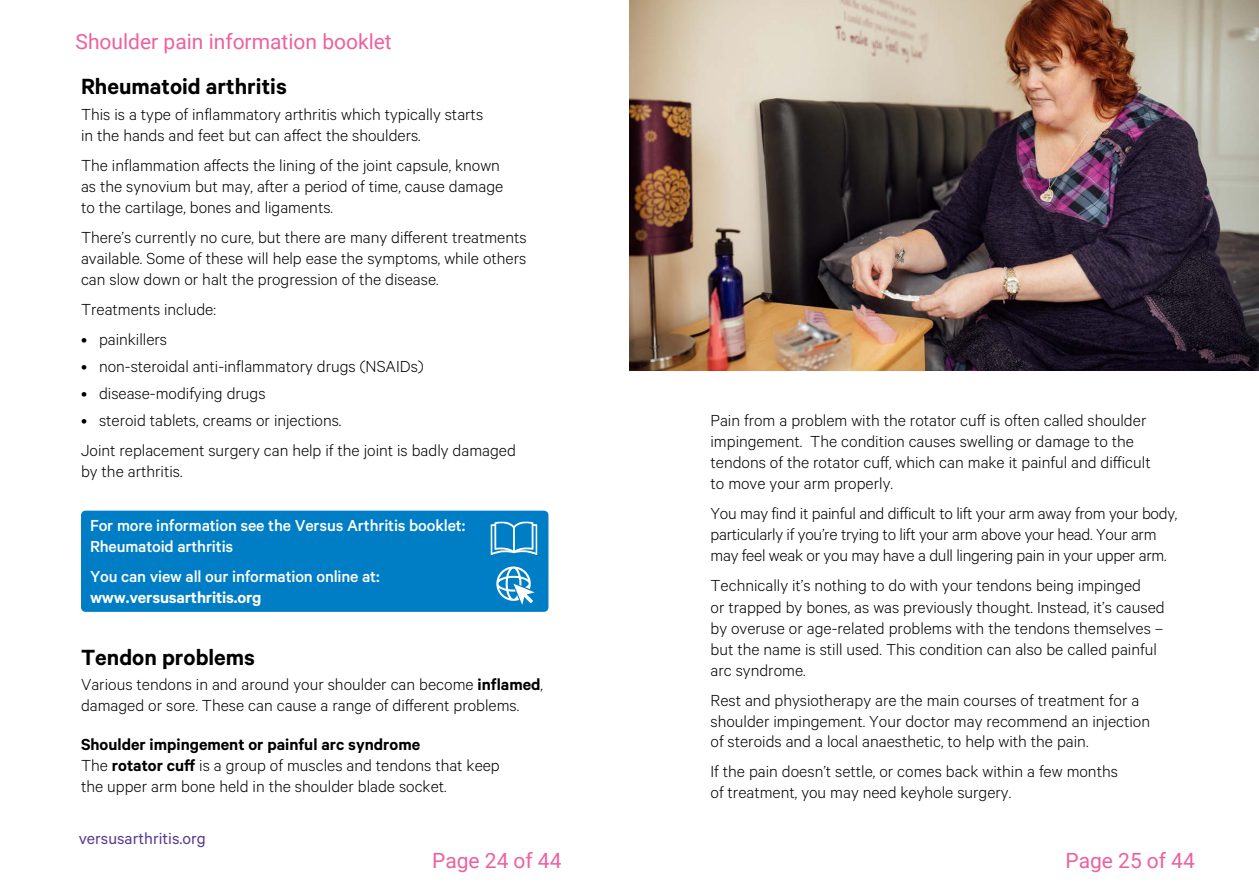
<style>
.page{position:relative;width:1259px;height:893px;background:#fff}
.page>*{position:absolute;margin:0;border:0;box-sizing:border-box;transform-origin:0 0}
.Heading_16_5_20pt__H{font:600 24.75px "Calibre";color:#000}
.t1{font:21px "Roboto";color:#ed619e}
.Body_text_12_14pt{font:300 18px/21px "Calibre";color:#000}
.Boxout_body_12_14pt{font:500 18px/21px "Calibre";letter-spacing:-.01em;color:#fff}
.Heading_12_14pt__H3{font:600 18px "Calibre";color:#000}
.t2{font:18px "Calibre";color:#573d90}
.s1{font-weight:600}
</style>
<div class="page">
<img style="left:629px;top:0;width:630px;height:370px">
<div style="left:81px;top:511px;width:467px;height:101px;background:#007ec5;border-radius:4px"></div>
<svg style="left:496px;top:566px;width:39px;height:39px"></svg>
<svg style="left:490px;top:521px;width:47px;height:34px"></svg>
<p class="t1" style="left:76px;top:27px;width:318px">Shoulder pain information booklet</p>
<p class="Heading_16_5_20pt__H" style="left:81px;top:72px;width:207px">Rheumatoid arthritis</p>
<p class="Body_text_12_14pt" style="left:81px;top:103px;width:404px">This is a type of inflammatory arthritis which typically starts in the hands and feet but can affect the shoulders.</p>
<p class="Body_text_12_14pt" style="left:81px;top:154px;width:424px">The inflammation affects the lining of the joint capsule, known as the synovium but may, after a period of time, cause damage to the cartilage, bones and ligaments.</p>
<p class="Body_text_12_14pt" style="left:81px;top:226px;width:447px;text-align:justify">There’s currently no cure, but there are many different treatments available. Some of these will help ease the symptoms, while others can slow down or halt the progression of the disease.</p>
<p class="Body_text_12_14pt" style="left:81px;top:298px;width:136px">Treatments include:</p>
<p class="Body_text_12_14pt" style="left:81px;top:328px;width:88px">• painkillers</p>
<p class="Body_text_12_14pt" style="left:81px;top:355px;width:344px">• non-steroidal anti-inflammatory drugs (NSAIDs)</p>
<p class="Body_text_12_14pt" style="left:81px;top:382px;width:186px">• disease-modifying drugs</p>
<p class="Body_text_12_14pt" style="left:81px;top:409px;width:262px">• steroid tablets, creams or injections.</p>
<p class="Body_text_12_14pt" style="left:81px;top:439px;width:436px">Joint replacement surgery can help if the joint is badly damaged by the arthritis.</p>
<p class="Boxout_body_12_14pt" style="left:90px;top:515px;width:377px">For more information see the Versus Arthritis booklet:<br>Rheumatoid arthritis</p>
<p class="Boxout_body_12_14pt" style="left:90px;top:565px;width:291px">You can view all our information online at: <span class="s1">www.versusarthritis.org</span></p>
<p class="Heading_16_5_20pt__H" style="left:81px;top:642px;width:176px">Tendon problems</p>
<p class="Body_text_12_14pt" style="left:81px;top:673px;width:463px">Various tendons in and around your shoulder can become <span class="s1">inflamed</span>, damaged or sore. These can cause a range of different problems.</p>
<p class="Heading_12_14pt__H3" style="left:81px;top:733px;width:341px">Shoulder impingement or painful arc syndrome</p>
<p class="Body_text_12_14pt" style="left:81px;top:754px;width:420px">The <span class="s1">rotator cuff</span> is a group of muscles and tendons that keep the upper arm bone held in the shoulder blade socket.</p>
<p class="t2" style="left:79px;top:827px;width:129px">versusarthritis.org</p>
<p class="Body_text_12_14pt" style="left:710px;top:410px;width:442px">Pain from a problem with the rotator cuff is often called shoulder impingement. The condition causes swelling or damage to the tendons of the rotator cuff, which can make it painful and difficult to move your arm properly.</p>
<p class="Body_text_12_14pt" style="left:710px;top:503px;width:468px">You may find it painful and difficult to lift your arm away from your body, particularly if you’re trying to lift your arm above your head. Your arm may feel weak or you may have a dull lingering pain in your upper arm.</p>
<p class="Body_text_12_14pt" style="left:710px;top:575px;width:456px">Technically it’s nothing to do with your tendons being impinged<br>or trapped by bones, as was previously thought. Instead, it’s caused by overuse or age-related problems with the tendons themselves – but the name is still used. This condition can also be called painful arc syndrome.</p>
<p class="Body_text_12_14pt" style="left:710px;top:689px;width:441px">Rest and physiotherapy are the main courses of treatment for a shoulder impingement. Your doctor may recommend an injection of steroids and a local anaesthetic, to help with the pain.</p>
<p class="Body_text_12_14pt" style="left:710px;top:761px;width:409px">If the pain doesn’t settle, or comes back within a few months of treatment, you may need keyhole surgery.</p>
<p class="t1" style="left:432px;top:846px;width:131px">Page 24 of 44</p>
<p class="t1" style="left:1065px;top:846px;width:131px">Page 25 of 44</p>
</div>
